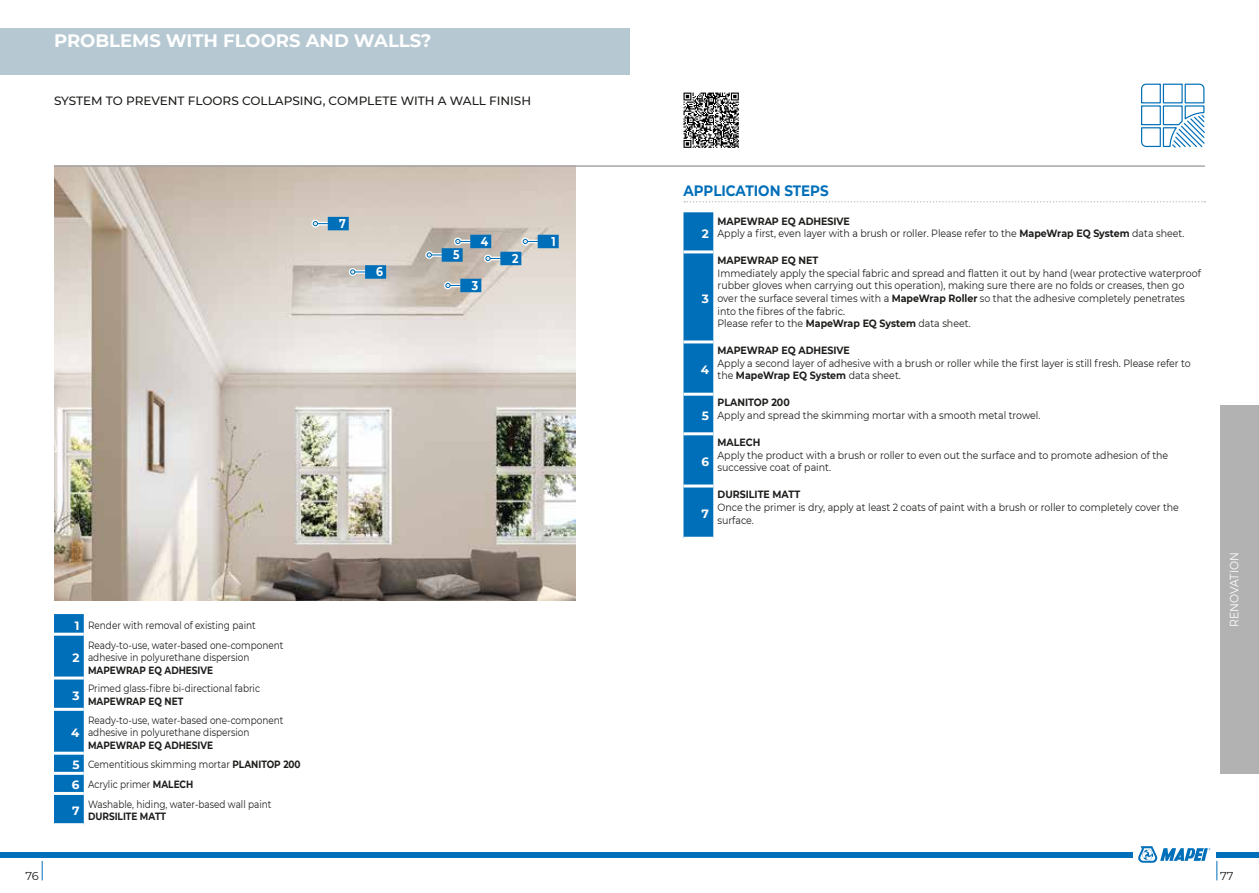
<style>
.page{position:relative;width:1259px;height:893px;background:#fff}
.page>*{position:absolute;margin:0;border:0;box-sizing:border-box;transform-origin:0 0}
.t1{font:700 18px "Montserrat";color:#fff}
.t2{font:700 15px "Montserrat";color:#006fb9;scale:.9 1}
.t3{font:700 12.75px "Montserrat";color:#fff;scale:.85 1}
.t4{font:500 12px "Montserrat";color:#1d1d1b}
.t5{font:700 12px "Montserrat";color:#fff}
.t6{font:12px "Montserrat";color:#fff;scale:.9 1}
.t7{font:11.4px "Montserrat";color:#1d1d1b}
.t8{font:10.5px/12.6px "Montserrat";color:#1d1d1b;scale:.9 1}
.t9{font:10.5px/12.6px "Montserrat";color:#1d1d1b;scale:.85 1}
.t10{font:700 10.5px "Montserrat";color:#1d1d1b;scale:.9 1}
.t11{font:700 10.5px "Montserrat";color:#1d1d1b;scale:.85 1}
.s1{font-weight:700;font-size:12px;color:#fff}
.s2{font-weight:700}
</style>
<div class="page">
<img style="left:54px;top:167px;width:521px;height:434px">
<svg style="left:1138px;top:846px;width:72px;height:17px"></svg>
<div style="left:0;top:852px;width:1132px;height:5px;background:#006fb9"></div>
<div style="left:1216px;top:852px;width:43px;height:5px;background:#006fb9"></div>
<svg style="left:42px;top:861px;width:1px;height:19px"></svg>
<div style="left:0;top:28px;width:629px;height:46px;background:#b6c8d2"></div>
<div style="left:54px;top:614px;width:30px;height:209px;background:#006fb9"></div>
<hr style="left:54px;top:633px;width:30px;height:3px;background:#fff">
<hr style="left:54px;top:676px;width:30px;height:3px;background:#fff">
<hr style="left:54px;top:708px;width:30px;height:3px;background:#fff">
<hr style="left:54px;top:752px;width:30px;height:3px;background:#fff">
<hr style="left:54px;top:772px;width:30px;height:3px;background:#fff">
<hr style="left:54px;top:792px;width:30px;height:3px;background:#fff">
<svg style="left:443px;top:279px;width:38px;height:13px"></svg>
<svg style="left:348px;top:265px;width:38px;height:14px"></svg>
<svg style="left:311px;top:217px;width:38px;height:13px"></svg>
<hr style="left:54px;top:165px;width:1151px;height:2px;background:#a7a7a8">
<svg style="left:1216px;top:861px;width:1px;height:19px"></svg>
<svg style="left:683px;top:93px;width:56px;height:55px"></svg>
<svg style="left:684px;top:201px;width:521px;height:2px"></svg>
<svg style="left:683px;top:212px;width:30px;height:325px;background:#0a75bb"></svg>
<hr style="left:683px;top:250px;width:30px;height:3px;background:#fff">
<hr style="left:683px;top:340px;width:30px;height:3px;background:#fff">
<hr style="left:683px;top:393px;width:30px;height:3px;background:#fff">
<hr style="left:683px;top:432px;width:30px;height:3px;background:#fff">
<hr style="left:683px;top:484px;width:30px;height:3px;background:#fff">
<svg style="left:1141px;top:83px;width:64px;height:65px"></svg>
<div style="left:1220px;top:405px;width:39px;height:369px;background:#b3b2b2"></div>
<svg style="left:424px;top:235px;width:135px;height:30px;background:#8faab9"></svg>
<h1 class="t1" style="left:54px;top:27px;width:379px">PROBLEMS WITH FLOORS AND WALLS?</h1>
<h1 class="t1" style="left:149px;top:27px;width:318px">A DI PAVIMENTI E RIVESTIMENTI?</h1>
<p class="t4" style="left:54px;top:93px;width:478px">SYSTEM TO PREVENT FLOORS COLLAPSING, COMPLETE WITH A WALL FINISH</p>
<p class="t3" style="left:339px;top:214px;width:9px">7</p>
<p class="t3" style="left:376px;top:263px;width:10px">6</p>
<p class="t3" style="left:453px;top:246px;width:9px">5</p>
<p class="t3" style="left:481px;top:232px;width:10px">4</p>
<p class="t3" style="left:472px;top:276px;width:9px">3</p>
<p class="t3" style="left:512px;top:249px;width:9px">2</p>
<p class="t3" style="left:551px;top:232px;width:6px">1</p>
<p class="t7" style="left:25px;top:868px;width:15px">76</p>
<p class="t9" style="left:75px;top:619px;width:214px"><span class="s1">1</span> Render with removal of existing paint</p>
<p class="t5" style="left:72px;top:649px;width:9px">2</p>
<p class="t9" style="left:88px;top:638px;width:231px">Ready-to-use, water-based one-component adhesive in polyurethane dispersion</p>
<p class="t11" style="left:88px;top:662px;width:148px">MAPEWRAP EQ ADHESIVE</p>
<p class="t5" style="left:72px;top:687px;width:9px">3</p>
<p class="t9" style="left:88px;top:682px;width:204px">Primed glass-fibre bi-directional fabric</p>
<p class="t11" style="left:88px;top:694px;width:113px">MAPEWRAP EQ NET</p>
<p class="t9" style="left:88px;top:713px;width:231px">Ready-to-use, water-based one-component adhesive in polyurethane dispersion</p>
<p class="t9" style="left:72px;top:735px;width:271px;line-height:19.8px;text-indent:16px"><span class="s2">MAPEWRAP EQ ADHESIVE<br></span><span class="s1">5</span> Cementitious skimming mortar <span class="s2">PLANITOP 200<br></span><span class="s1">6</span> Acrylic primer <span class="s2">MALECH</span></p>
<p class="t5" style="left:72px;top:802px;width:9px">7</p>
<p class="t5" style="left:71px;top:724px;width:10px">4</p>
<p class="t9" style="left:88px;top:797px;width:217px">Washable, hiding, water-based wall paint</p>
<p class="t11" style="left:88px;top:809px;width:93px">DURSILITE MATT</p>
<h2 class="t2" style="left:683px;top:180px;width:163px">APPLICATION STEPS</h2>
<p class="t5" style="left:702px;top:225px;width:9px">2</p>
<p class="t8" style="left:717px;top:214px;width:520px"><span class="s2">MAPEWRAP EQ ADHESIVE<br></span>Apply a first, even layer with a brush or roller. Please refer to the <span class="s2">MapeWrap EQ System</span> data sheet.</p>
<p class="t5" style="left:702px;top:290px;width:9px">3</p>
<p class="t5" style="left:701px;top:361px;width:10px">4</p>
<p class="t5" style="left:702px;top:407px;width:9px">5</p>
<p class="t5" style="left:701px;top:453px;width:9px">6</p>
<p class="t5" style="left:701px;top:505px;width:9px">7</p>
<p class="t10" style="left:717px;top:253px;width:113px">MAPEWRAP EQ NET</p>
<p class="t8" style="left:717px;top:266px;width:538px">Immediately apply the special fabric and spread and flatten it out by hand (wear protective waterproof rubber gloves when carrying out this operation), making sure there are no folds or creases, then go over the surface several times with a <span class="s2">MapeWrap Roller</span> so that the adhesive completely penetrates into the fibres of the fabric.<br>Please refer to the <span class="s2">MapeWrap EQ System</span> data sheet.</p>
<p class="t10" style="left:717px;top:343px;width:148px">MAPEWRAP EQ ADHESIVE</p>
<p class="t8" style="left:717px;top:356px;width:527px">Apply a second layer of adhesive with a brush or roller while the first layer is still fresh. Please refer to the <span class="s2">MapeWrap EQ System</span> data sheet.</p>
<p class="t10" style="left:717px;top:395px;width:82px">PLANITOP 200</p>
<p class="t8" style="left:717px;top:409px;width:360px">Apply and spread the skimming mortar with a smooth metal trowel.</p>
<p class="t10" style="left:717px;top:435px;width:49px">MALECH</p>
<p class="t8" style="left:717px;top:448px;width:502px">Apply the product with a brush or roller to even out the surface and to promote adhesion of the successive coat of paint.</p>
<p class="t10" style="left:717px;top:487px;width:93px">DURSILITE MATT</p>
<p class="t8" style="left:717px;top:500px;width:514px">Once the primer is dry, apply at least 2 coats of paint with a brush or roller to completely cover the surface.</p>
<p class="t6" style="left:1226px;top:627px;width:84px;rotate:-90deg">RENOVATION</p>
<p class="t7" style="left:1220px;top:868px;width:15px">77</p>
</div>
